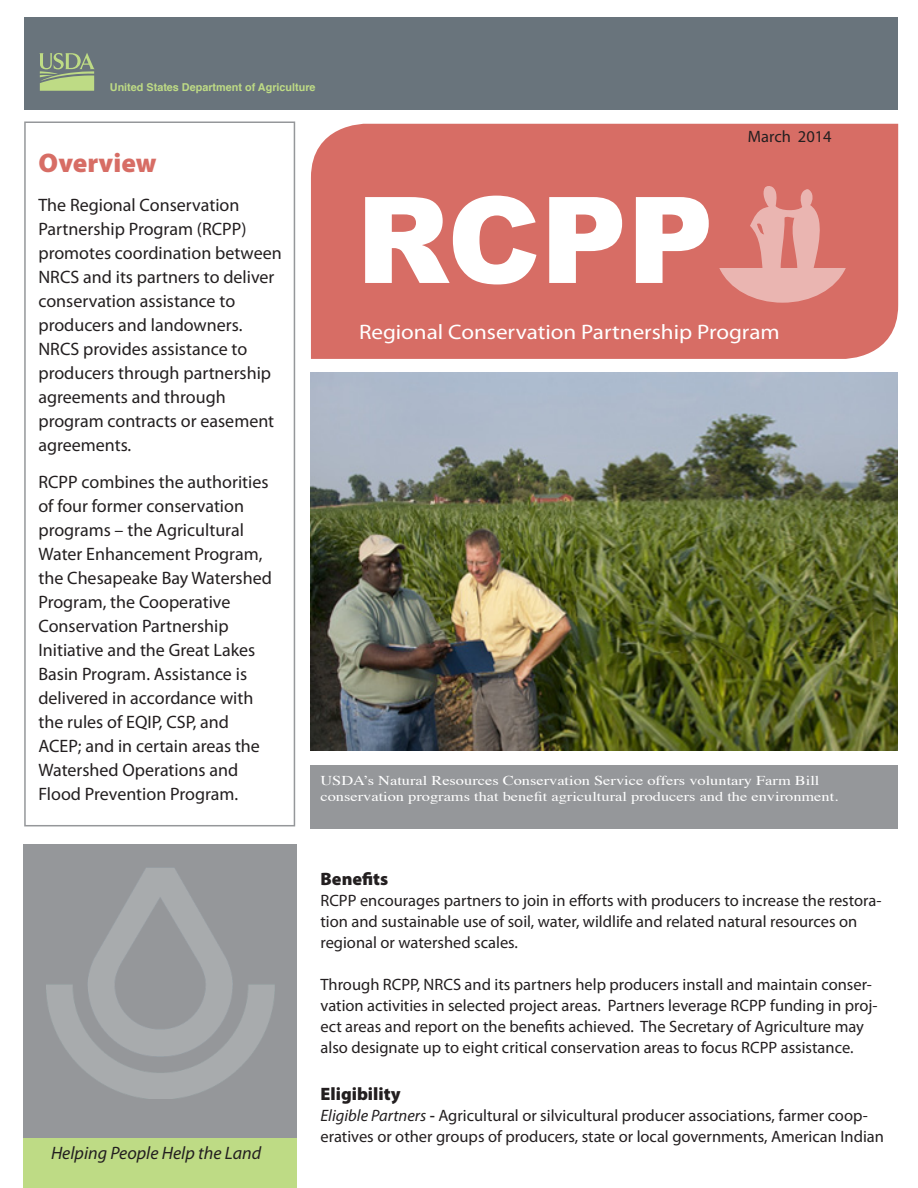
<style>
.page{position:relative;width:918px;height:1188px;background:#fff}
.page>*{position:absolute;margin:0;border:0;box-sizing:border-box;transform-origin:0 0}
.Body_text{font:900 120px "Arial";color:#fff}
.Introduction_Title{font:900 27px "Myriad Pro";color:#d76d65}
.t1{font:21px "Myriad Pro";color:#fff;scale:1.1 1}
.Intoduction_BodyText{font:18px/24px "Myriad Pro";color:#231f20}
.Body_text-2{font:italic 18px "Myriad Pro";color:#231f20}
.Subhead_1{font:900 18px "Myriad Pro";color:#231f20}
.Subhead_1-2{font:16.5px/21px "Myriad Pro";color:#231f20}
.Body_text-3{font:16.5px "Myriad Pro";color:#231f20}
.Caption_1{font:13.5px/16.2px "Times";color:#fff;scale:1.21 1}
.t2{font:700 10.8px "Helvetica";color:#bedb85}
.s1{font-style:italic}
.s2{font-weight:600}
</style>
<div class="page">
<div style="left:24px;top:18px;width:874px;height:92px;background:#69747c"></div>
<svg style="left:39px;top:53px;width:56px;height:38px"></svg>
<img style="left:310px;top:372px;width:588px;height:378px">
<div style="left:310px;top:765px;width:588px;height:64px;background:#95979a"></div>
<div style="left:24px;top:845px;width:273px;height:343px;background:#95979a"></div>
<div style="left:24px;top:1138px;width:273px;height:50px;background:#bedb85"></div>
<img style="left:47px;top:868px;width:228px;height:231px">
<div style="left:311px;top:124px;width:587px;height:235px;background:#d76d65"></div>
<div style="left:24px;top:122px;width:271px;height:704px;border:2px solid #95979a"></div>
<svg style="left:719px;top:185px;width:127px;height:118px;background:#df8c86"></svg>
<p class="t2" style="left:110px;top:78px;width:207px">United States Department of Agriculture</p>
<p class="Body_text-3" style="left:748px;top:127px;width:85px">March 2014</p>
<p class="Introduction_Title" style="left:38px;top:145px;width:120px">Overview</p>
<p class="Intoduction_BodyText" style="left:38px;top:193px;width:245px">The Regional Conservation<br>Partnership Program (RCPP) promotes coordination between<br>NRCS and its partners to deliver conservation assistance to producers and landowners.<br>NRCS provides assistance to producers through partnership agreements and through program contracts or easement agreements.</p>
<p class="Intoduction_BodyText" style="left:38px;top:470px;width:235px">RCPP combines the authorities of four former conservation programs – the Agricultural<br>Water Enhancement Program, the Chesapeake Bay Watershed<br>Program, the Cooperative<br>Conservation Partnership<br>Initiative and the Great Lakes<br>Basin Program. Assistance is delivered in accordance with the rules of EQIP, CSP, and<br>ACEP; and in certain areas the<br>Watershed Operations and<br>Flood Prevention Program.</p>
<p class="Body_text-2" style="left:51px;top:1142px;width:212px">Helping People Help the Land</p>
<p class="Body_text" style="left:356px;top:173px;width:359px">RCPP</p>
<p class="t1" style="left:359px;top:319px;width:384px">Regional Conservation Partnership Program</p>
<p class="Caption_1" style="left:320px;top:771px;width:429px">USDA’s Natural Resources Conservation Service offers voluntary Farm Bill conservation programs that benefit agricultural producers and the environment.</p>
<p class="Subhead_1" style="left:320px;top:867px;width:69px">Benefits</p>
<p class="Subhead_1-2" style="left:320px;top:890px;width:563px">RCPP encourages partners to join in efforts with producers to increase the restora&shy;tion and sustainable use of soil, water, wildlife and related natural resources on regional or watershed scales.</p>
<p class="Subhead_1-2" style="left:320px;top:974px;width:559px">Through RCPP, NRCS and its partners help producers install and maintain conser&shy;vation activities in selected project areas. Partners leverage RCPP funding in proj&shy;ect areas and report on the benefits achieved. The Secretary of Agriculture may also designate up to eight critical conservation areas to focus RCPP assistance.</p>
<p class="Subhead_1" style="left:320px;top:1081px;width:82px">Eligibility</p>
<p class="Subhead_1-2" style="left:320px;top:1104px;width:565px"><span class="s1">Eligible Partners</span> <span class="s2">-</span> Agricultural or silvicultural producer associations, farmer coop&shy;eratives or other groups of producers, state or local governments, American Indian</p>
</div>
